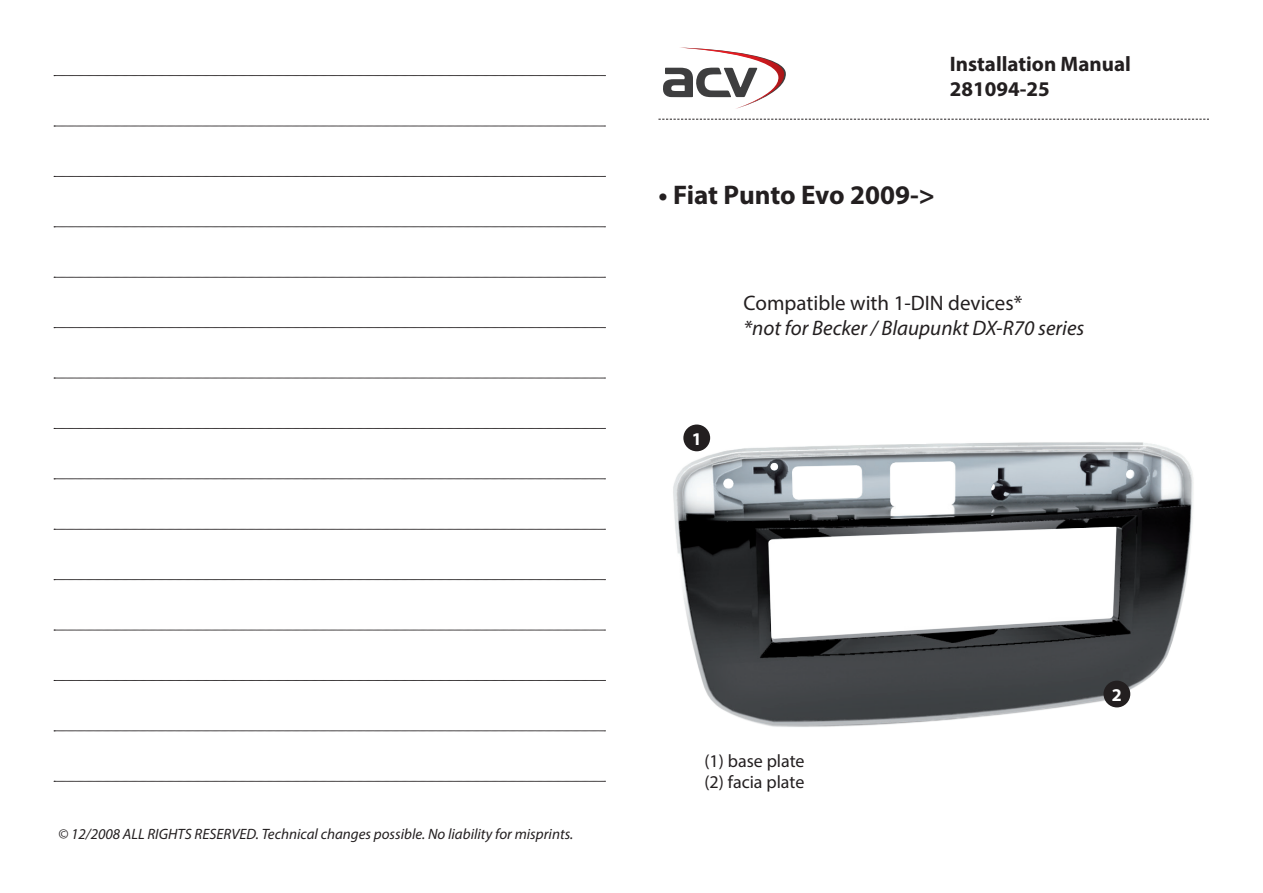
<style>
.page{position:relative;width:1263px;height:893px;background:#fff}
.page>*{position:absolute;margin:0;border:0;box-sizing:border-box;transform-origin:0 0}
.t1{font:700 27px "Myriad Pro";letter-spacing:-.005em;color:#231f20}
.t2{font:italic 21px "Myriad Pro";color:#231f20}
.t3{font:21px "Myriad Pro";color:#231f20}
.t4{font:700 21px/25.2px "Myriad Pro";color:#231f20}
.t5{font:18px/21.6px "Myriad Pro";color:#231f20}
.t6{font:700 18px "Myriad Pro";color:#fff}
.t7{font:italic 15px "Myriad Pro";color:#231f20}
</style>
<div class="page">
<svg style="left:54px;top:75px;width:551px;height:1px"></svg>
<svg style="left:54px;top:126px;width:551px;height:1px"></svg>
<svg style="left:54px;top:176px;width:551px;height:1px"></svg>
<svg style="left:54px;top:227px;width:551px;height:1px"></svg>
<svg style="left:54px;top:277px;width:551px;height:1px"></svg>
<svg style="left:54px;top:327px;width:551px;height:1px"></svg>
<svg style="left:54px;top:378px;width:551px;height:1px"></svg>
<svg style="left:54px;top:428px;width:551px;height:1px"></svg>
<svg style="left:54px;top:479px;width:551px;height:1px"></svg>
<svg style="left:54px;top:529px;width:551px;height:1px"></svg>
<svg style="left:54px;top:579px;width:551px;height:1px"></svg>
<svg style="left:54px;top:630px;width:551px;height:1px"></svg>
<svg style="left:54px;top:680px;width:551px;height:1px"></svg>
<svg style="left:54px;top:731px;width:551px;height:1px"></svg>
<svg style="left:54px;top:781px;width:551px;height:1px"></svg>
<svg style="left:658px;top:119px;width:551px;height:1px"></svg>
<svg style="left:663px;top:67px;width:15px;height:31px"></svg>
<img style="left:678px;top:48px;width:108px;height:61px">
<img style="left:673px;top:426px;width:521px;height:301px">
<div style="left:1103px;top:681px;width:27px;height:26px;background:#231f20;border-radius:50%"></div>
<div style="left:683px;top:424px;width:27px;height:27px;background:#231f20;border-radius:50%"></div>
<h2 class="t4" style="left:950px;top:51px;width:183px">Installation Manual<br>281094-25</h2>
<h1 class="t1" style="left:658px;top:177px;width:278px">• Fiat Punto Evo 2009-&gt;</h1>
<p class="t6" style="left:692px;top:427px;width:11px">1</p>
<h2 class="t3" style="left:743px;top:289px;width:280px">Compatible with 1-DIN devices*</h2>
<h2 class="t2" style="left:743px;top:315px;width:342px">*not for Becker / Blaupunkt DX-R70 series</h2>
<p class="t7" style="left:58px;top:825px;width:517px">© 12/2008 ALL RIGHTS RESERVED. Technical changes possible. No liability for misprints.</p>
<p class="t5" style="left:704px;top:750px;width:102px">(1) base plate (2) facia plate</p>
<p class="t6" style="left:1112px;top:683px;width:11px">2</p>
</div>
